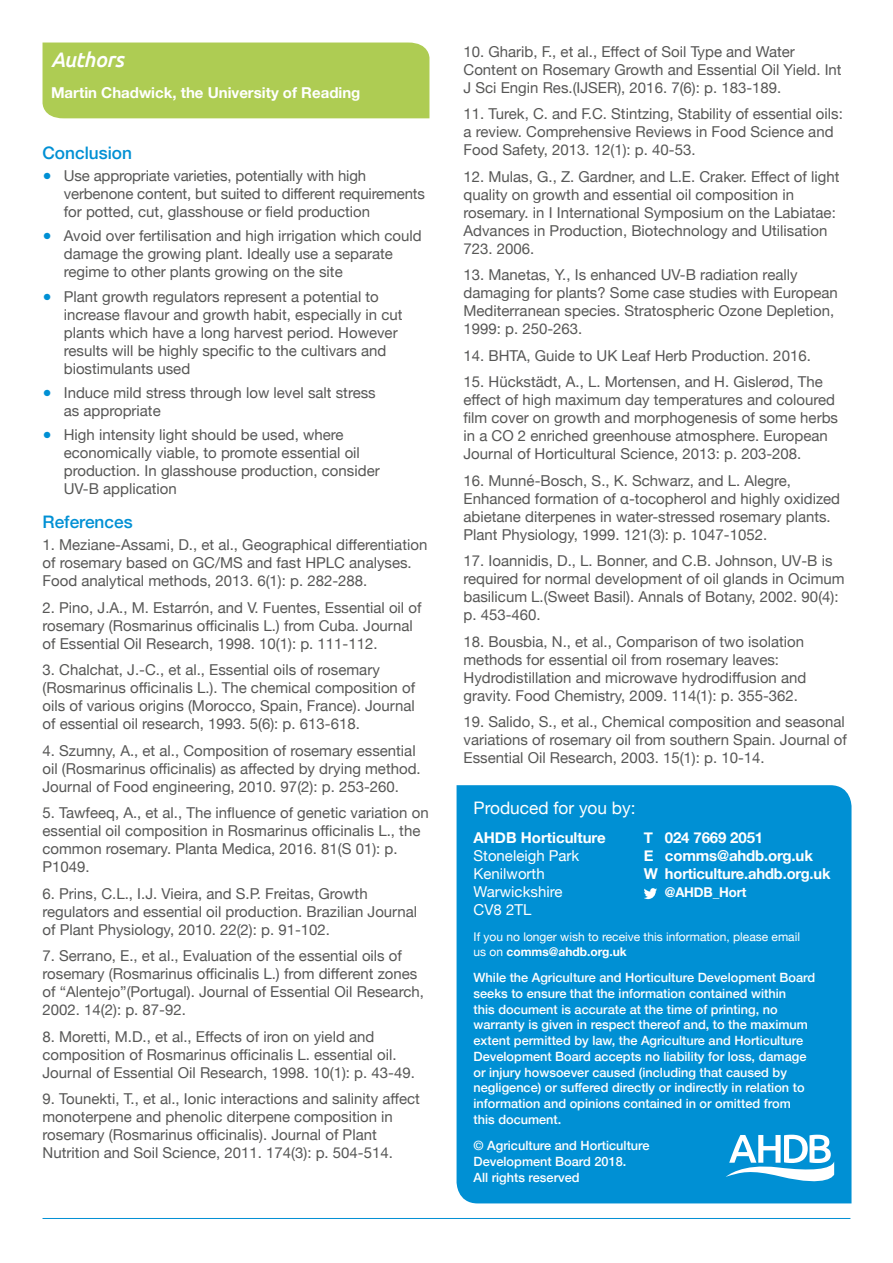
<style>
.page{position:relative;width:893px;height:1263px;background:#fff}
.page>*{position:absolute;margin:0;border:0;box-sizing:border-box;transform-origin:0 0}
.PULLOUT_HEADING{font:italic 500 21px "Ubuntu";letter-spacing:-.02em;color:#fff}
.BLUE_SUB_HEADING_1{font:500 17.25px "Helvetica Neue";color:#0090d4}
.t1{font:17.25px "Helvetica Neue";color:#fff}
.MAIN_BODY{font:15px/18px "Helvetica Neue";color:#575756}
.WHITE_PULLOUTS_BOLD{font:700 15px "Helvetica Neue";color:#fff}
.t2{font:15px "Helvetica Neue";color:#fff}
.t3{font:700 13.5px "Helvetica Neue";letter-spacing:-.01em;color:#fff}
.DISCLAIMER{font:500 12.75px/15.8px "Helvetica Neue";color:#fff}
.t4{font:12px/15px "Helvetica Neue";color:#fff}
.s1{color:#0090d4}
.s2{font-weight:700}
</style>
<div class="page">
<hr style="left:43px;top:1218px;width:807px;height:1px;background:#0090d4">
<div style="left:42px;top:43px;width:387px;height:75px;background:#aecc53"></div>
<div style="left:457px;top:785px;width:394px;height:418px;background:#0090d4"></div>
<svg style="left:644px;top:888px;width:13px;height:11px"></svg>
<svg style="left:726px;top:1135px;width:108px;height:53px"></svg>
<p class="PULLOUT_HEADING" style="left:51px;top:47px;width:74px">Authors</p>
<p class="WHITE_PULLOUTS_BOLD" style="left:51px;top:81px;width:311px">Martin Chadwick, the University of Reading</p>
<p class="BLUE_SUB_HEADING_1" style="left:43px;top:139px;width:91px">Conclusion</p>
<p class="MAIN_BODY" style="left:64px;top:167px;width:363px;text-indent:-21px"><span class="s1">●</span> Use appropriate varieties, potentially with high verbenone content, but suited to different requirements for potted, cut, glasshouse or field production</p>
<p class="MAIN_BODY" style="left:64px;top:228px;width:359px;text-indent:-21px"><span class="s1">●</span> Avoid over fertilisation and high irrigation which could damage the growing plant. Ideally use a separate regime to other plants growing on the site</p>
<p class="MAIN_BODY" style="left:64px;top:288px;width:340px;text-indent:-21px"><span class="s1">●</span> Plant growth regulators represent a potential to increase flavour and growth habit, especially in cut plants which have a long harvest period. However results will be highly specific to the cultivars and biostimulants used</p>
<p class="MAIN_BODY" style="left:64px;top:384px;width:313px;text-indent:-21px"><span class="s1">●</span> Induce mild stress through low level salt stress as appropriate</p>
<p class="MAIN_BODY" style="left:64px;top:427px;width:317px;text-indent:-21px"><span class="s1">●</span> High intensity light should be used, where economically viable, to promote essential oil production. In glasshouse production, consider UV-B application</p>
<p class="BLUE_SUB_HEADING_1" style="left:43px;top:508px;width:92px">References</p>
<p class="MAIN_BODY" style="left:43px;top:537px;width:386px">1. Meziane-Assami, D., et al., Geographical differentiation of rosemary based on GC/MS and fast HPLC analyses.<br>Food analytical methods, 2013. 6(1): p. 282-288.</p>
<p class="MAIN_BODY" style="left:43px;top:599px;width:380px">2. Pino, J.A., M. Estarrón, and V. Fuentes, Essential oil of rosemary (Rosmarinus officinalis L.) from Cuba. Journal of Essential Oil Research, 1998. 10(1): p. 111-112.</p>
<p class="MAIN_BODY" style="left:43px;top:662px;width:374px">3. Chalchat, J.-C., et al., Essential oils of rosemary (Rosmarinus officinalis L.). The chemical composition of oils of various origins (Morocco, Spain, France). Journal of essential oil research, 1993. 5(6): p. 613-618.</p>
<p class="MAIN_BODY" style="left:43px;top:742px;width:380px">4. Szumny, A., et al., Composition of rosemary essential oil (Rosmarinus officinalis) as affected by drying method.<br>Journal of Food engineering, 2010. 97(2): p. 253-260.</p>
<p class="MAIN_BODY" style="left:43px;top:805px;width:388px">5. Tawfeeq, A., et al., The influence of genetic variation on essential oil composition in Rosmarinus officinalis L., the common rosemary. Planta Medica, 2016. 81(S 01): p.<br>P1049.</p>
<p class="MAIN_BODY" style="left:43px;top:885px;width:376px">6. Prins, C.L., I.J. Vieira, and S.P. Freitas, Growth regulators and essential oil production. Brazilian Journal of Plant Physiology, 2010. 22(2): p. 91-102.</p>
<p class="MAIN_BODY" style="left:43px;top:948px;width:383px">7. Serrano, E., et al., Evaluation of the essential oils of rosemary (Rosmarinus officinalis L.) from different zones of “Alentejo”(Portugal). Journal of Essential Oil Research, 2002. 14(2): p. 87-92.</p>
<p class="MAIN_BODY" style="left:43px;top:1028px;width:374px">8. Moretti, M.D., et al., Effects of iron on yield and composition of Rosmarinus officinalis L. essential oil.<br>Journal of Essential Oil Research, 1998. 10(1): p. 43-49.</p>
<p class="MAIN_BODY" style="left:43px;top:1091px;width:379px">9. Tounekti, T., et al., Ionic interactions and salinity affect monoterpene and phenolic diterpene composition in rosemary (Rosmarinus officinalis). Journal of Plant Nutrition and Soil Science, 2011. 174(3): p. 504-514.</p>
<p class="MAIN_BODY" style="left:463px;top:43px;width:380px">10. Gharib, F., et al., Effect of Soil Type and Water<br>Content on Rosemary Growth and Essential Oil Yield. Int<br>J Sci Engin Res.(IJSER), 2016. 7(6): p. 183-189.</p>
<p class="MAIN_BODY" style="left:463px;top:106px;width:381px">11. Turek, C. and F.C. Stintzing, Stability of essential oils: a review. Comprehensive Reviews in Food Science and<br>Food Safety, 2013. 12(1): p. 40-53.</p>
<p class="MAIN_BODY" style="left:463px;top:168px;width:377px">12. Mulas, G., Z. Gardner, and L.E. Craker. Effect of light quality on growth and essential oil composition in rosemary. in I International Symposium on the Labiatae:<br>Advances in Production, Biotechnology and Utilisation 723. 2006.</p>
<p class="MAIN_BODY" style="left:463px;top:267px;width:376px">13. Manetas, Y., Is enhanced UV-B radiation really damaging for plants? Some case studies with European Mediterranean species. Stratospheric Ozone Depletion, 1999: p. 250-263.</p>
<p class="MAIN_BODY" style="left:463px;top:347px;width:349px">14. BHTA, Guide to UK Leaf Herb Production. 2016.</p>
<p class="MAIN_BODY" style="left:463px;top:374px;width:376px">15. Hückstädt, A., L. Mortensen, and H. Gislerød, The effect of high maximum day temperatures and coloured film cover on growth and morphogenesis of some herbs in a CO 2 enriched greenhouse atmosphere. European Journal of Horticultural Science, 2013: p. 203-208.</p>
<p class="MAIN_BODY" style="left:463px;top:472px;width:378px">16. Munné-Bosch, S., K. Schwarz, and L. Alegre, Enhanced formation of α-tocopherol and highly oxidized abietane diterpenes in water-stressed rosemary plants.<br>Plant Physiology, 1999. 121(3): p. 1047-1052.</p>
<p class="MAIN_BODY" style="left:463px;top:553px;width:383px">17. Ioannidis, D., L. Bonner, and C.B. Johnson, UV‐B is required for normal development of oil glands in Ocimum basilicum L.(Sweet Basil). Annals of Botany, 2002. 90(4): p. 453-460.</p>
<p class="MAIN_BODY" style="left:463px;top:633px;width:344px">18. Bousbia, N., et al., Comparison of two isolation methods for essential oil from rosemary leaves:<br>Hydrodistillation and microwave hydrodiffusion and gravity. Food Chemistry, 2009. 114(1): p. 355-362.</p>
<p class="MAIN_BODY" style="left:463px;top:714px;width:385px">19. Salido, S., et al., Chemical composition and seasonal variations of rosemary oil from southern Spain. Journal of<br>Essential Oil Research, 2003. 15(1): p. 10-14.</p>
<p class="t1" style="left:474px;top:796px;width:163px">Produced for you by:</p>
<p class="WHITE_PULLOUTS_BOLD" style="left:474px;top:826px;width:134px">AHDB Horticulture</p>
<p class="WHITE_PULLOUTS_BOLD" style="left:644px;top:826px;width:121px">T 024 7669 2051</p>
<p class="t2" style="left:474px;top:845px;width:107px">Stoneleigh Park</p>
<p class="WHITE_PULLOUTS_BOLD" style="left:644px;top:844px;width:171px">E comms@ahdb.org.uk</p>
<p class="t2" style="left:474px;top:863px;width:73px">Kenilworth</p>
<p class="WHITE_PULLOUTS_BOLD" style="left:644px;top:862px;width:188px">W horticulture.ahdb.org.uk</p>
<p class="t2" style="left:474px;top:881px;width:90px">Warwickshire</p>
<p class="t3" style="left:665px;top:881px;width:83px">@AHDB_Hort</p>
<p class="t2" style="left:474px;top:899px;width:59px">CV8 2TL</p>
<p class="t4" style="left:474px;top:929px;width:328px">If you no longer wish to receive this information, please email us on <span class="s2">comms@ahdb.org.uk</span></p>
<p class="DISCLAIMER" style="left:474px;top:968px;width:343px">While the Agriculture and Horticulture Development Board seeks to ensure that the information contained within<br>this document is accurate at the time of printing, no warranty is given in respect thereof and, to the maximum extent permitted by law, the Agriculture and Horticulture Development Board accepts no liability for loss, damage or injury howsoever caused (including that caused by negligence) or suffered directly or indirectly in relation to information and opinions contained in or omitted from this document.</p>
<p class="DISCLAIMER" style="left:474px;top:1137px;width:178px">© Agriculture and Horticulture<br>Development Board 2018.<br>All rights reserved</p>
</div>
